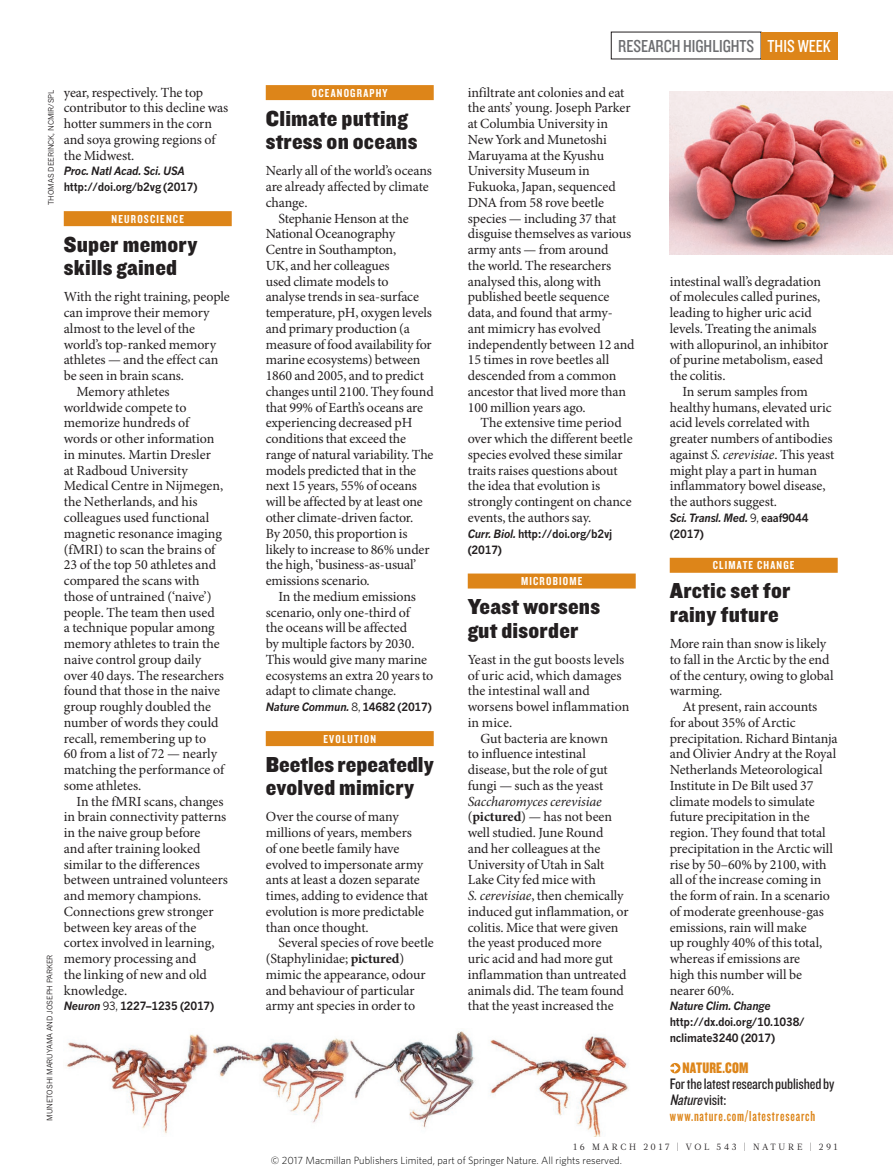
<style>
.page{position:relative;width:893px;height:1174px;background:#fff}
.page>*{position:absolute;margin:0;border:0;box-sizing:border-box;transform-origin:0 0}
.RES_HIGH_HEAD_15{font:22.5px/23.7px "Knockout 71 Full Middlewt";letter-spacing:.01em;color:#231f20}
.t1{font:18px "Knockout 29 Junior Ltweight";color:#6c6d70}
.WEB_BOX_TEXT{font:15.75px/15.8px "Knockout 29 Junior Ltweight";letter-spacing:-.01em;color:#231f20}
.WEB_BOX_NATURE{font:15.75px "Knockout 69 Full Liteweight";letter-spacing:.01em;color:#dd8519}
.WEB_BOX_URL{font:15px "Knockout 48 Featherweight";letter-spacing:.055em;color:#dd8519}
.BODY_TEXT_R_L_INDENT{font:13.95px/15.8px "Minion Pro";letter-spacing:-.005em;color:#231f20}
.BODY_TEXT_R_L_1ST_PA{font:13.95px/15.8px "Minion Pro";letter-spacing:-.005em;color:#231f20}
.BRIEFS_SUBJECT_STRAP{font:12px "Knockout 49 Liteweight";letter-spacing:.1em;color:#fff}
.BRIEFS_PAPER{font:700 11.25px/15.8px "News Gothic MTOT";letter-spacing:-.02em;color:#231f20;scale:.95 1}
.BRIEFS_PAPER-2{font:italic 700 11.25px/15.8px "News Gothic MTOT";letter-spacing:-.02em;color:#231f20;scale:.95 1}
.t2{font:300 10.5px "Whitney";color:#000}
.t3{font:9px "Glosa Math";letter-spacing:.3em;color:#231f20}
.PIC_CREDIT{font:7.5px "News Gothic MTOT";color:#231f20}
.s1{font-style:italic}
.s2{font-weight:400}
.s3{font-weight:400;font-style:normal}
.s4{font-style:normal}
.s5{font-weight:700}
.s6{color:#fff}
</style>
<div class="page">
<img style="left:65px;top:1031px;width:564px;height:105px">
<svg style="left:670px;top:1063px;width:10px;height:10px"></svg>
<svg style="left:670px;top:1063px;width:8px;height:9px"></svg>
<img style="left:670px;top:91px;width:223px;height:163px">
<div style="left:64px;top:211px;width:168px;height:15px;background:#dd8519"></div>
<div style="left:266px;top:85px;width:168px;height:15px;background:#dd8519"></div>
<div style="left:468px;top:573px;width:168px;height:15px;background:#dd8519"></div>
<div style="left:670px;top:558px;width:168px;height:15px;background:#dd8519"></div>
<div style="left:266px;top:731px;width:168px;height:15px;background:#dd8519"></div>
<div style="left:761px;top:32px;width:77px;height:27px;background:#dd8519"></div>
<p class="PIC_CREDIT" style="left:47px;top:205px;width:117px;rotate:-90deg">THOMAS DEERINCK, NCMIR/SPL</p>
<p class="PIC_CREDIT" style="left:45px;top:1120px;width:168px;rotate:-90deg">MUNETOSHI MARUYAMA AND JOSEPH PARKER</p>
<p class="BODY_TEXT_R_L_INDENT" style="left:64px;top:85px;width:166px">year, respectively. The top contributor to this decline was hotter summers in the corn and soya growing regions of the Midwest.</p>
<p class="BRIEFS_PAPER" style="left:64px;top:163px;width:142px"><span class="s1">Proc. Natl Acad. Sci. USA </span>http://doi.org/b2vg (2017)</p>
<p class="BRIEFS_SUBJECT_STRAP" style="left:112px;top:211px;width:74px">NEUROSCIENCE</p>
<p class="RES_HIGH_HEAD_15" style="left:64px;top:231px;width:135px">Super memory skills gained</p>
<p class="BODY_TEXT_R_L_1ST_PA" style="left:64px;top:290px;width:168px">With the right training, people can improve their memory almost to the level of the world’s top-ranked memory athletes — and the effect can be seen in brain scans.</p>
<p class="BODY_TEXT_R_L_INDENT" style="left:64px;top:384px;width:162px;text-indent:13px">Memory athletes worldwide compete to memorize hundreds of words or other information in minutes. Martin Dresler at Radboud University<br>Medical Centre in Nijmegen, the Netherlands, and his colleagues used functional magnetic resonance imaging (fMRI) to scan the brains of<br>23 of the top 50 athletes and compared the scans with those of untrained (‘naive’) people. The team then used a technique popular among memory athletes to train the naive control group daily over 40 days. The researchers found that those in the naive group roughly doubled the number of words they could recall, remembering up to<br>60 from a list of 72 — nearly matching the performance of some athletes.</p>
<p class="BODY_TEXT_R_L_INDENT" style="left:64px;top:794px;width:166px;text-indent:13px">In the fMRI scans, changes in brain connectivity patterns in the naive group before<br>and after training looked similar to the differences between untrained volunteers and memory champions.<br>Connections grew stronger between key areas of the cortex involved in learning, memory processing and<br>the linking of new and old knowledge.</p>
<p class="BRIEFS_PAPER" style="left:64px;top:998px;width:160px"><span class="s1">Neuron</span> <span class="s2">93,</span> 1227–1235 (2017)</p>
<p class="BRIEFS_SUBJECT_STRAP" style="left:312px;top:85px;width:77px">OCEANOGRAPHY</p>
<p class="RES_HIGH_HEAD_15" style="left:266px;top:105px;width:153px">Climate putting stress on oceans</p>
<p class="BODY_TEXT_R_L_1ST_PA" style="left:266px;top:164px;width:168px">Nearly all of the world’s oceans are already affected by climate change.</p>
<p class="BODY_TEXT_R_L_INDENT" style="left:266px;top:211px;width:169px;text-indent:13px">Stephanie Henson at the<br>National Oceanography<br>Centre in Southampton,<br>UK, and her colleagues<br>used climate models to<br>analyse trends in sea-surface temperature, pH, oxygen levels and primary production (a measure of food availability for marine ecosystems) between<br>1860 and 2005, and to predict changes until 2100. They found that 99% of Earth’s oceans are experiencing decreased pH conditions that exceed the range of natural variability. The models predicted that in the next 15 years, 55% of oceans will be affected by at least one other climate-driven factor.<br>By 2050, this proportion is likely to increase to 86% under the high, ‘business-as-usual’ emissions scenario.</p>
<p class="BODY_TEXT_R_L_INDENT" style="left:266px;top:589px;width:169px;text-indent:13px">In the medium emissions scenario, only one-third of<br>the oceans will be affected<br>by multiple factors by 2030.<br>This would give many marine ecosystems an extra 20 years to adapt to climate change.</p>
<p class="BRIEFS_PAPER-2" style="left:266px;top:699px;width:176px">Nature Commun. <span class="s3">8,</span> <span class="s4">14682 (2017)</span></p>
<p class="BRIEFS_SUBJECT_STRAP" style="left:323px;top:731px;width:54px">EVOLUTION</p>
<p class="RES_HIGH_HEAD_15" style="left:266px;top:751px;width:169px">Beetles repeatedly evolved mimicry</p>
<p class="BODY_TEXT_R_L_1ST_PA" style="left:266px;top:809px;width:164px">Over the course of many millions of years, members<br>of one beetle family have evolved to impersonate army ants at least a dozen separate times, adding to evidence that evolution is more predictable than once thought.</p>
<p class="BODY_TEXT_R_L_INDENT" style="left:266px;top:935px;width:169px;text-indent:13px">Several species of rove beetle (Staphylinidae; <span class="s5">pictured</span>) mimic the appearance, odour and behaviour of particular army ant species in order to</p>
<p class="t1" style="left:618px;top:34px;width:214px">RESEARCH HIGHLIGHTS <span class="s6">THIS WEEK</span></p>
<p class="BODY_TEXT_R_L_INDENT" style="left:468px;top:85px;width:168px">infiltrate ant colonies and eat the ants’ young. Joseph Parker at Columbia University in<br>New York and Munetoshi<br>Maruyama at the Kyushu<br>University Museum in<br>Fukuoka, Japan, sequenced<br>DNA from 58 rove beetle species — including 37 that disguise themselves as various army ants — from around<br>the world. The researchers analysed this, along with published beetle sequence data, and found that army-<br>ant mimicry has evolved independently between 12 and<br>15 times in rove beetles all descended from a common ancestor that lived more than<br>100 million years ago.</p>
<p class="BODY_TEXT_R_L_INDENT" style="left:468px;top:416px;width:166px;text-indent:13px">The extensive time period over which the different beetle species evolved these similar traits raises questions about the idea that evolution is strongly contingent on chance events, the authors say.</p>
<p class="BRIEFS_PAPER" style="left:468px;top:525px;width:154px"><span class="s1">Curr. Biol.</span> http://doi.org/b2vj (2017)</p>
<p class="BRIEFS_SUBJECT_STRAP" style="left:521px;top:573px;width:63px">MICROBIOME</p>
<p class="RES_HIGH_HEAD_15" style="left:468px;top:594px;width:134px">Yeast worsens gut disorder</p>
<p class="BODY_TEXT_R_L_1ST_PA" style="left:468px;top:652px;width:163px">Yeast in the gut boosts levels of uric acid, which damages the intestinal wall and worsens bowel inflammation in mice.</p>
<p class="BODY_TEXT_R_L_INDENT" style="left:468px;top:731px;width:162px;text-indent:13px">Gut bacteria are known<br>to influence intestinal disease, but the role of gut fungi — such as the yeast<br><span class="s1">Saccharomyces cerevisiae </span>(<span class="s5">pictured</span>) <span class="s1">—</span> has not been well studied. June Round<br>and her colleagues at the<br>University of Utah in Salt<br>Lake City fed mice with<br><span class="s1">S. cerevisiae</span>, then chemically induced gut inflammation, or colitis. Mice that were given the yeast produced more<br>uric acid and had more gut inflammation than untreated animals did. The team found that the yeast increased the</p>
<p class="BODY_TEXT_R_L_INDENT" style="left:670px;top:274px;width:160px">intestinal wall’s degradation of molecules called purines, leading to higher uric acid levels. Treating the animals with allopurinol, an inhibitor of purine metabolism, eased the colitis.</p>
<p class="BODY_TEXT_R_L_INDENT" style="left:670px;top:384px;width:166px;text-indent:13px">In serum samples from healthy humans, elevated uric acid levels correlated with greater numbers of antibodies against <span class="s1">S. cerevisiae</span>. This yeast might play a part in human inflammatory bowel disease, the authors suggest.</p>
<p class="BRIEFS_PAPER-2" style="left:670px;top:510px;width:148px">Sci. Transl. Med. <span class="s3">9,</span> <span class="s4">eaaf9044 (2017)</span></p>
<p class="BRIEFS_SUBJECT_STRAP" style="left:713px;top:557px;width:83px">CLIMATE CHANGE</p>
<p class="RES_HIGH_HEAD_15" style="left:670px;top:578px;width:123px">Arctic set for rainy future</p>
<p class="BODY_TEXT_R_L_1ST_PA" style="left:670px;top:636px;width:165px">More rain than snow is likely to fall in the Arctic by the end of the century, owing to global warming.</p>
<p class="BODY_TEXT_R_L_INDENT" style="left:670px;top:699px;width:169px;text-indent:13px">At present, rain accounts<br>for about 35% of Arctic precipitation. Richard Bintanja and Olivier Andry at the Royal<br>Netherlands Meteorological<br>Institute in De Bilt used 37 climate models to simulate future precipitation in the region. They found that total precipitation in the Arctic will rise by 50–60% by 2100, with all of the increase coming in the form of rain. In a scenario of moderate greenhouse-gas emissions, rain will make<br>up roughly 40% of this total, whereas if emissions are<br>high this number will be nearer 60%.</p>
<p class="BRIEFS_PAPER" style="left:670px;top:998px;width:144px"><span class="s1">Nature Clim. Change </span>http://dx.doi.org/10.1038/ nclimate3240 (2017)</p>
<p class="WEB_BOX_NATURE" style="left:683px;top:1058px;width:67px">NATURE.COM</p>
<p class="WEB_BOX_TEXT" style="left:670px;top:1075px;width:166px">For the latest research published by<br><span class="s1">Nature</span>visit:</p>
<p class="WEB_BOX_URL" style="left:670px;top:1106px;width:147px">www.nature.com/latestresearch</p>
<p class="t3" style="left:573px;top:1141px;width:266px">16 MARCH 2017 | VOL 543 | NATURE | 291</p>
<p class="t2" style="left:271px;top:1153px;width:352px">© 2017 Macmillan Publishers Limited, part of Springer Nature. All rights reserved.</p>
</div>
